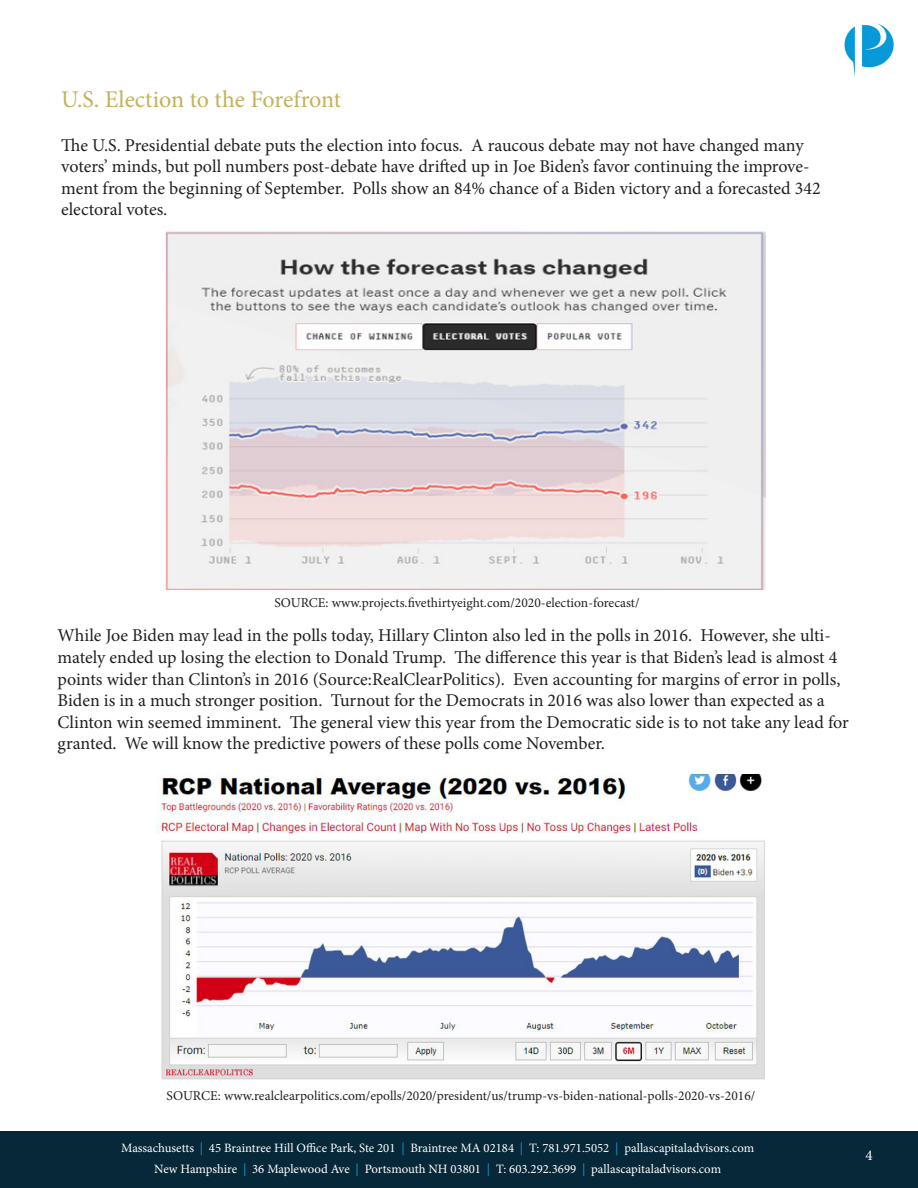
<style>
.page{position:relative;width:918px;height:1188px;background:#fff}
.page>*{position:absolute;margin:0;border:0;box-sizing:border-box;transform-origin:0 0}
.t1{font:24px "Minion Pro";color:#c2b259}
.t2{font:18px/21.6px "Minion Pro";letter-spacing:-.005em;color:#231f20}
.t3{font:15px "Minion Pro";color:#fff}
.t4{font:13.5px "Minion Pro";color:#231f20}
.t5{font:12.75px/20.9px "Minion Pro";color:#fff;text-align:center}
.s1{color:#179ad7}
</style>
<div class="page">
<img style="left:844px;top:23px;width:50px;height:54px">
<img style="left:165px;top:231px;width:600px;height:359px">
<div style="left:0;top:1132px;width:918px;height:56px;background:#072839"></div>
<img style="left:157px;top:770px;width:608px;height:310px">
<h1 class="t1" style="left:61px;top:89px;width:282px">U.S. Election to the Forefront</h1>
<p class="t2" style="left:61px;top:135px;width:761px">The U.S. Presidential debate puts the election into focus. A raucous debate may not have changed many voters’ minds, but poll numbers post-debate have drifted up in Joe Biden’s favor continuing the improve&shy;ment from the beginning of September. Polls show an 84% chance of a Biden victory and a forecasted 342 electoral votes.</p>
<p class="t4" style="left:274px;top:597px;width:367px">SOURCE: www.projects.fivethirtyeight.com/2020-election-forecast/</p>
<p class="t2" style="left:58px;top:626px;width:793px">While Joe Biden may lead in the polls today, Hillary Clinton also led in the polls in 2016. However, she ulti&shy;mately ended up losing the election to Donald Trump. The difference this year is that Biden’s lead is almost 4 points wider than Clinton’s in 2016 (Source:RealClearPolitics). Even accounting for margins of error in polls, Biden is in a much stronger position. Turnout for the Democrats in 2016 was also lower than expected as a Clinton win seemed imminent. The general view this year from the Democratic side is to not take any lead for granted. We will know the predictive powers of these polls come November.</p>
<p class="t4" style="left:167px;top:1090px;width:590px">SOURCE: www.realclearpolitics.com/epolls/2020/president/us/trump-vs-biden-national-polls-2020-vs-2016/</p>
<p class="t5" style="left:121px;top:1139px;width:635px">Massachusetts <span class="s1">|</span> 45 Braintree Hill Office Park, Ste 201 <span class="s1">|</span> Braintree MA 02184 <span class="s1">|</span> T: 781.971.5052 <span class="s1">|</span> pallascapitaladvisors.com<br>New Hampshire <span class="s1">|</span> 36 Maplewood Ave <span class="s1">|</span> Portsmouth NH 03801 <span class="s1">|</span> T: 603.292.3699 <span class="s1">|</span> pallascapitaladvisors.com</p>
<p class="t3" style="left:866px;top:1148px;width:9px">4</p>
</div>
